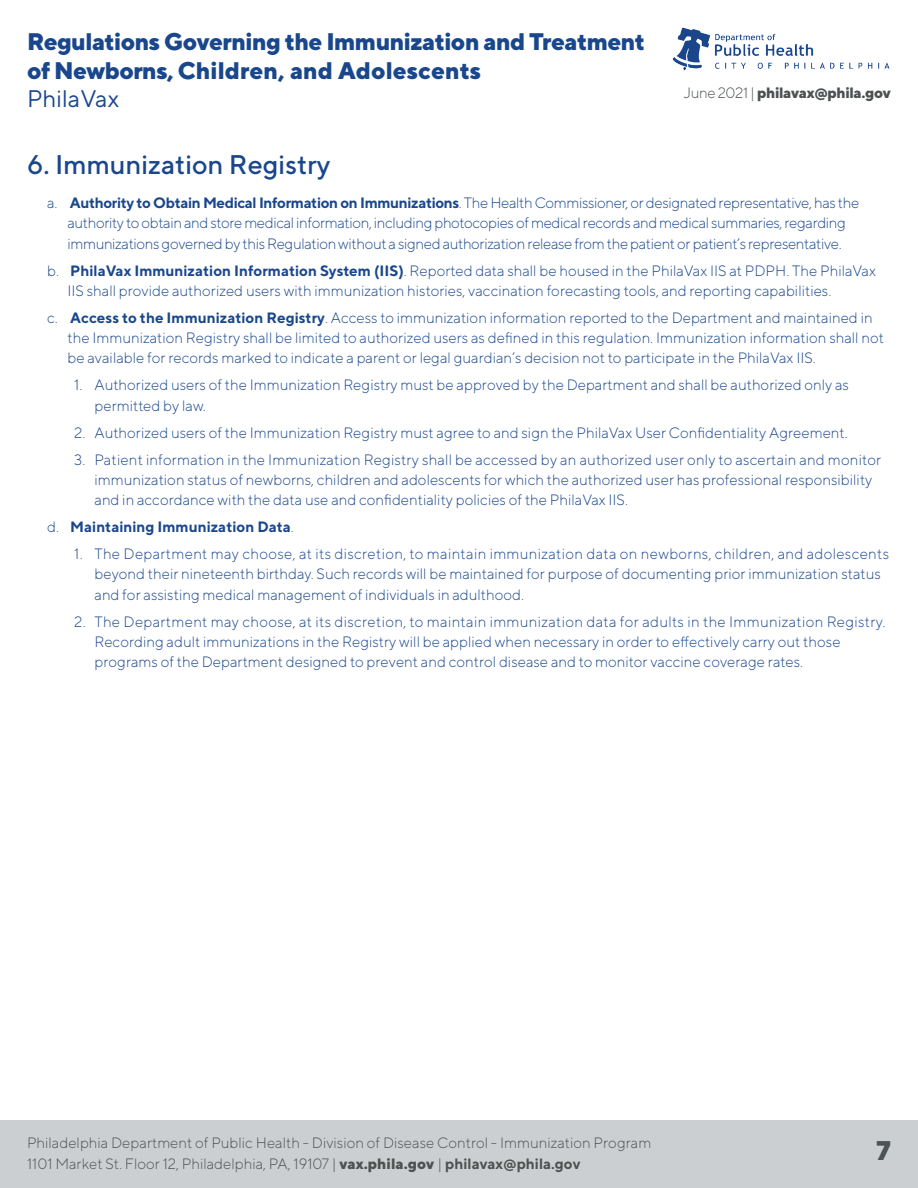
<style>
.page{position:relative;width:918px;height:1188px;background:#fff}
.page>*{position:absolute;margin:0;border:0;box-sizing:border-box;transform-origin:0 0}
.t1{font:500 27px "TT Norms";color:#1a478c}
.t2{font:800 27px "TT Norms";color:#4d5253}
.t3{font:800 24px/28.5px "TT Norms";letter-spacing:-.025em;color:#1a478c}
.t4{font:24px "TT Norms";color:#1a478c}
.t5{font:300 15px/20.2px "TT Norms";color:#1a478c}
.t6{font:300 15px/20.2px "TT Norms";letter-spacing:-.025em;color:#1a478c;text-align:center}
.t7{font:300 15px/20.2px "TT Norms";color:#4d5151}
.t8{font:700 15px "TT Norms";color:#1a478c}
.t9{font:800 15px "TT Norms";letter-spacing:-.025em;color:#4d5151}
.s1{font-weight:300}
.s2{font-weight:700}
.s3{font-weight:800}
</style>
<div class="page">
<div style="left:0;top:1120px;width:918px;height:68px;background:#cccfd1"></div>
<img style="left:673px;top:27px;width:217px;height:44px">
<h2 class="t3" style="left:27px;top:27px;width:620px">Regulations Governing the Immunization and Treatment of Newborns, Children, and Adolescents</h2>
<h2 class="t4" style="left:27px;top:84px;width:94px">PhilaVax</h2>
<p class="t9" style="left:684px;top:83px;width:209px"><span class="s1">June 2021 |</span> philavax@phila.gov</p>
<p class="t1" style="left:27px;top:148px;width:305px">6. Immunization Registry</p>
<p class="t6" style="left:47px;top:192px;width:814px">a. <span class="s2">Authority to Obtain Medical Information on Immunizations</span>. The Health Commissioner, or designated representative, has the authority to obtain and store medical information, including photocopies of medical records and medical summaries, regarding immunizations governed by this Regulation without a signed authorization release from the patient or patient’s representative.</p>
<p class="t5" style="left:68px;top:260px;width:810px;text-indent:-20px">b. <span class="s2">PhilaVax Immunization Information System (IIS)</span>. Reported data shall be housed in the PhilaVax IIS at PDPH. The PhilaVax<br>IIS shall provide authorized users with immunization histories, vaccination forecasting tools, and reporting capabilities.</p>
<p class="t5" style="left:68px;top:307px;width:818px;text-indent:-20px">c. <span class="s2">Access to the Immunization Registry</span>. Access to immunization information reported to the Department and maintained in the Immunization Registry shall be limited to authorized users as defined in this regulation. Immunization information shall not be available for records marked to indicate a parent or legal guardian’s decision not to participate in the PhilaVax IIS.</p>
<p class="t5" style="left:94px;top:375px;width:756px;text-indent:-20px">1. Authorized users of the Immunization Registry must be approved by the Department and shall be authorized only as permitted by law.</p>
<p class="t5" style="left:74px;top:422px;width:775px">2. Authorized users of the Immunization Registry must agree to and sign the PhilaVax User Confidentiality Agreement.</p>
<p class="t5" style="left:94px;top:449px;width:788px;text-indent:-20px">3. Patient information in the Immunization Registry shall be accessed by an authorized user only to ascertain and monitor immunization status of newborns, children and adolescents for which the authorized user has professional responsibility and in accordance with the data use and confidentiality policies of the PhilaVax IIS.</p>
<p class="t8" style="left:47px;top:517px;width:248px"><span class="s1">d.</span> Maintaining Immunization Data<span class="s1">.</span></p>
<p class="t5" style="left:94px;top:543px;width:796px;text-indent:-20px">1. The Department may choose, at its discretion, to maintain immunization data on newborns, children, and adolescents beyond their nineteenth birthday. Such records will be maintained for purpose of documenting prior immunization status and for assisting medical management of individuals in adulthood.</p>
<p class="t5" style="left:94px;top:611px;width:793px;text-indent:-20px">2. The Department may choose, at its discretion, to maintain immunization data for adults in the Immunization Registry.<br>Recording adult immunizations in the Registry will be applied when necessary in order to effectively carry out those programs of the Department designed to prevent and control disease and to monitor vaccine coverage rates.</p>
<p class="t7" style="left:27px;top:1133px;width:626px">Philadelphia Department of Public Health - Division of Disease Control - Immunization Program<br>1101 Market St. Floor 12, Philadelphia, PA, 19107 | <span class="s3">vax.phila.gov</span> | <span class="s2">philavax@phila.gov</span></p>
<h1 class="t2" style="left:876px;top:1133px;width:16px">7</h1>
</div>
